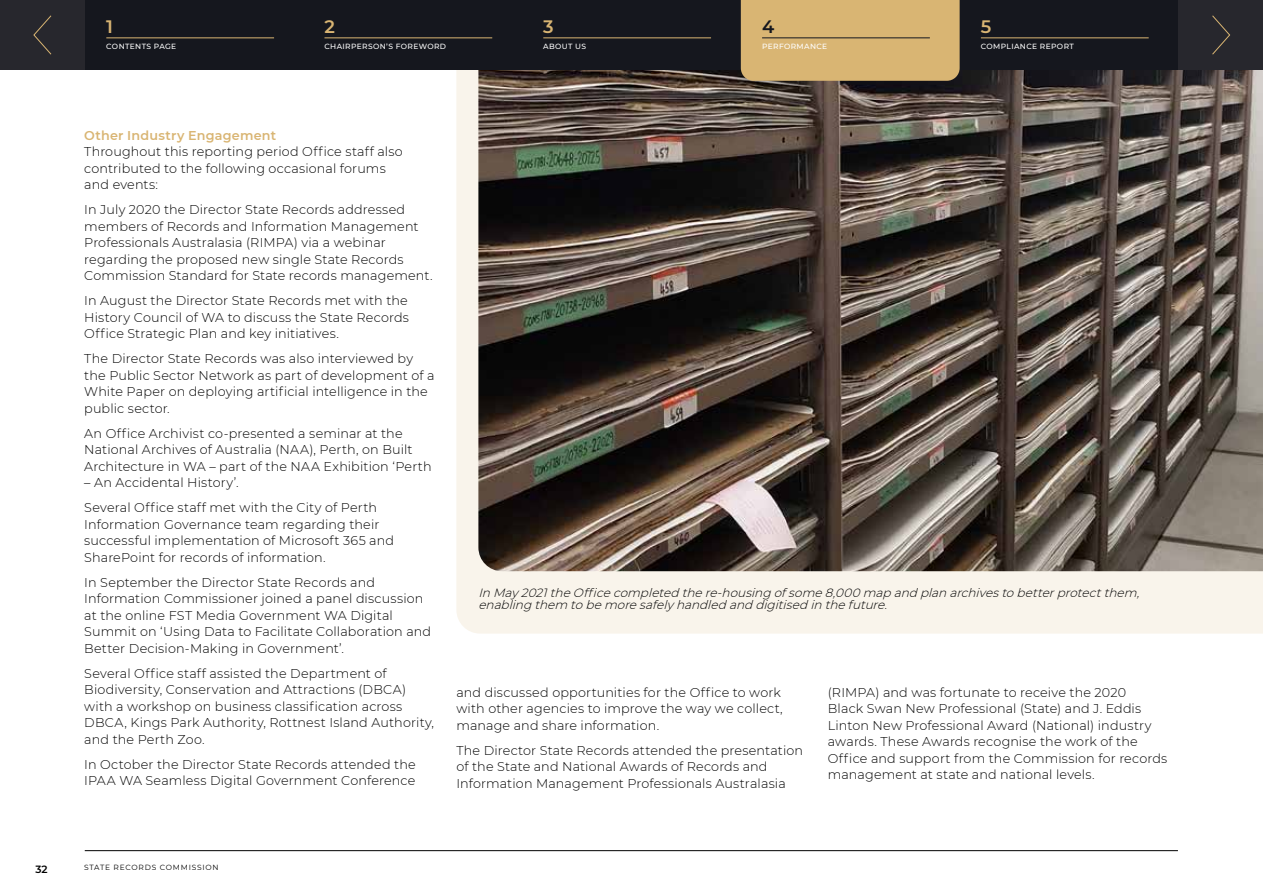
<style>
.page{position:relative;width:1263px;height:893px;background:#fff}
.page>*{position:absolute;margin:0;border:0;box-sizing:border-box;transform-origin:0 0}
.t1{font:600 18px "Montserrat";color:#d9b573}
.t2{font:600 18px "Montserrat";color:#15171e}
.t3{font:300 12.75px/16.5px "Montserrat";letter-spacing:.01em;color:#000}
.t4{font:600 12.75px "Montserrat";letter-spacing:.02em;color:#d9b573}
.t5{font:italic 300 12px/12px "Montserrat";color:#000}
.t6{font:600 10.5px "Montserrat";color:#000}
.t7{font:500 7.5px "Montserrat";letter-spacing:.05em;color:#fff}
.t8{font:7.5px "Montserrat";letter-spacing:.1em;color:#000}
</style>
<div class="page">
<div style="left:456px;top:70px;width:807px;height:564px;background:#f9f4eb"></div>
<img style="left:478px;top:70px;width:785px;height:501px">
<svg style="left:1262px;top:70px;width:1px;height:457px"></svg>
<hr style="left:85px;top:850px;width:1093px;height:1px;background:#000">
<div style="left:522px;top:0;width:219px;height:70px;background:#15171e"></div>
<div style="left:960px;top:0;width:218px;height:70px;background:#15171e"></div>
<div style="left:303px;top:0;width:219px;height:70px;background:#15171e"></div>
<div style="left:85px;top:0;width:219px;height:70px;background:#15171e"></div>
<div style="left:0;top:0;width:84px;height:70px;background:#27272d"></div>
<div style="left:1178px;top:0;width:85px;height:70px;background:#27272d"></div>
<hr style="left:543px;top:38px;width:168px;height:1px;background:#d9b573">
<hr style="left:981px;top:38px;width:168px;height:1px;background:#d9b573">
<hr style="left:324px;top:38px;width:168px;height:1px;background:#d9b573">
<hr style="left:106px;top:38px;width:168px;height:1px;background:#d9b573">
<svg style="left:33px;top:15px;width:19px;height:40px"></svg>
<svg style="left:1212px;top:15px;width:18px;height:40px"></svg>
<div style="left:741px;top:0;width:219px;height:81px;background:#d9b573"></div>
<hr style="left:762px;top:38px;width:168px;height:1px;background:#15171e">
<h1 class="t1" style="left:106px;top:14px;width:8px">1</h1>
<p class="t7" style="left:106px;top:41px;width:72px">CONTENTS PAGE</p>
<h1 class="t1" style="left:324px;top:14px;width:12px">2</h1>
<p class="t7" style="left:324px;top:41px;width:123px">CHAIRPERSON’S FOREWORD</p>
<h1 class="t1" style="left:543px;top:14px;width:12px">3</h1>
<p class="t7" style="left:543px;top:41px;width:44px">ABOUT US</p>
<h1 class="t2" style="left:762px;top:14px;width:14px">4</h1>
<p class="t7" style="left:762px;top:41px;width:67px">PERFORMANCE</p>
<h1 class="t1" style="left:981px;top:14px;width:12px">5</h1>
<p class="t7" style="left:981px;top:41px;width:94px">COMPLIANCE REPORT</p>
<p class="t4" style="left:84px;top:126px;width:193px">Other Industry Engagement</p>
<p class="t3" style="left:84px;top:143px;width:320px">Throughout this reporting period Office staff also contributed to the following occasional forums and events:</p>
<p class="t3" style="left:84px;top:201px;width:350px">In July 2020 the Director State Records addressed members of Records and Information Management Professionals Australasia (RIMPA) via a webinar regarding the proposed new single State Records Commission Standard for State records management.</p>
<p class="t3" style="left:84px;top:292px;width:326px;text-align:justify">In August the Director State Records met with the History Council of WA to discuss the State Records Office Strategic Plan and key initiatives.</p>
<p class="t3" style="left:84px;top:350px;width:352px">The Director State Records was also interviewed by the Public Sector Network as part of development of a White Paper on deploying artificial intelligence in the public sector.</p>
<p class="t3" style="left:84px;top:425px;width:349px">An Office Archivist co-presented a seminar at the<br>National Archives of Australia (NAA), Perth, on Built<br>Architecture in WA – part of the NAA Exhibition ‘Perth</p>
<p class="t3" style="left:84px;top:470px;width:294px;line-height:25px">– An Accidental History’.<br>Several Office staff met with the City of Perth</p>
<p class="t3" style="left:84px;top:516px;width:311px">Information Governance team regarding their successful implementation of Microsoft 365 and<br>SharePoint for records of information.</p>
<p class="t3" style="left:84px;top:574px;width:348px">In September the Director State Records and Information Commissioner joined a panel discussion at the online FST Media Government WA Digital Summit on ‘Using Data to Facilitate Collaboration and Better Decision-Making in Government’.</p>
<p class="t3" style="left:84px;top:665px;width:351px">Several Office staff assisted the Department of Biodiversity, Conservation and Attractions (DBCA) with a workshop on business classification across DBCA, Kings Park Authority, Rottnest Island Authority, and the Perth Zoo.</p>
<p class="t3" style="left:84px;top:756px;width:333px">In October the Director State Records attended the<br>IPAA WA Seamless Digital Government Conference</p>
<p class="t5" style="left:478px;top:587px;width:666px">In May 2021theOfficecompleted there-housing ofsome8,000 map and plan archivestobetterprotectthem, enabling them tobemoresafely handled and digitised in thefuture.</p>
<p class="t3" style="left:456px;top:684px;width:328px">and discussed opportunities for the Office to work with other agencies to improve the way we collect, manage and share information.</p>
<p class="t3" style="left:456px;top:742px;width:348px">The Director State Records attended the presentation of the State and National Awards of Records and<br>Information Management Professionals Australasia</p>
<p class="t3" style="left:828px;top:684px;width:341px">(RIMPA) and was fortunate to receive the 2020<br>Black Swan New Professional (State) and J. Eddis Linton New Professional Award (National) industry awards. These Awards recognise the work of the Office and support from the Commission for records management at state and national levels.</p>
<p class="t6" style="left:36px;top:862px;width:14px">32</p>
<p class="t8" style="left:84px;top:863px;width:136px">STATE RECORDS COMMISSION</p>
</div>
